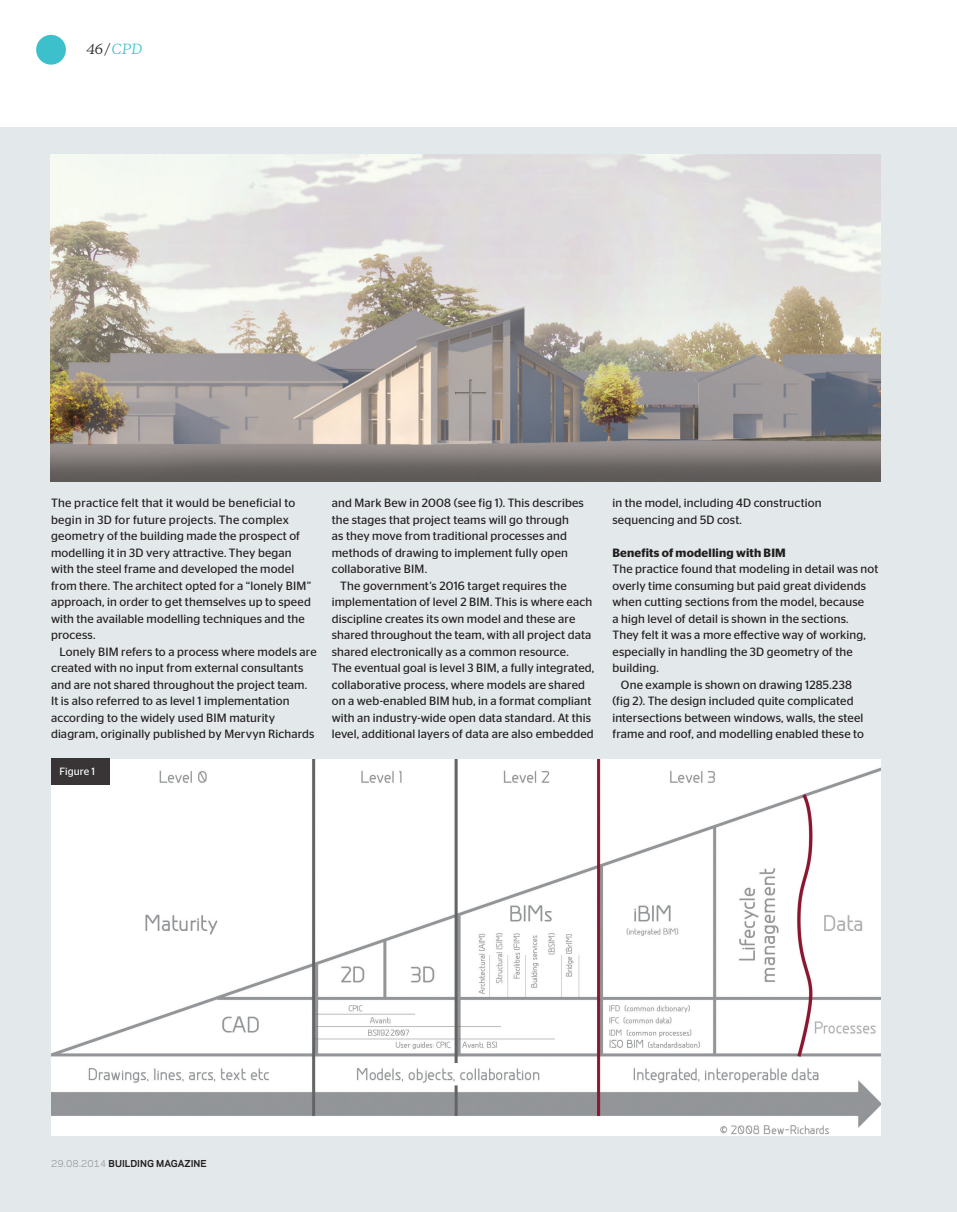
<style>
.page{position:relative;width:957px;height:1212px;background:#fff}
.page>*{position:absolute;margin:0;border:0;box-sizing:border-box;transform-origin:0 0}
.t1{font:italic 13.2px "Copernicus";color:#231f20}
.CPD_box_copy{font:12px/16.5px "Stag Sans";letter-spacing:.01em;color:#231f20}
.CPD_box_copy-2{font:600 12px "Stag Sans";letter-spacing:.015em;color:#231f20}
.t2{font:10.5px "Stag Sans";color:#fff}
.t3{font:700 9px "Galaxie Polaris";color:#231f20}
.s1{color:#3bc0cc}
.s2{font-weight:400;color:#939598}
</style>
<div class="page">
<div style="left:36px;top:35px;width:30px;height:30px;background:#3bc0cc;border-radius:50%"></div>
<div style="left:0;top:128px;width:957px;height:1084px;background:#e3e8ea"></div>
<img style="left:51px;top:759px;width:829px;height:376px">
<img style="left:50px;top:155px;width:830px;height:326px">
<div style="left:51px;top:758px;width:58px;height:26px;background:#393536"></div>
<p class="t1" style="left:86px;top:41px;width:57px">46 / <span class="s1">CPD</span></p>
<p class="CPD_box_copy" style="left:51px;top:495px;width:261px">The practice felt that it would be beneficial to begin in 3D for future projects. The complex geometry of the building made the prospect of modelling it in 3D very attractive. They began with the steel frame and developed the model from there. The architect opted for a “lonely BIM” approach, in order to get themselves up to speed with the available modelling techniques and the process.</p>
<p class="CPD_box_copy" style="left:51px;top:643px;width:267px;text-indent:9px">Lonely BIM refers to a process where models are created with no input from external consultants and are not shared throughout the project team.<br>It is also referred to as level 1 implementation according to the widely used BIM maturity diagram, originally published by Mervyn Richards</p>
<p class="t2" style="left:60px;top:765px;width:37px">Figure 1</p>
<p class="CPD_box_copy" style="left:332px;top:495px;width:254px">and Mark Bew in 2008 (see fig 1). This describes the stages that project teams will go through<br>as they move from traditional processes and methods of drawing to implement fully open collaborative BIM.</p>
<p class="CPD_box_copy" style="left:332px;top:577px;width:262px;text-indent:9px">The government’s 2016 target requires the implementation of level 2 BIM. This is where each discipline creates its own model and these are shared throughout the team, with all project data shared electronically as a common resource.</p>
<p class="CPD_box_copy" style="left:332px;top:660px;width:264px">The eventual goal is level 3 BIM, a fully integrated, collaborative process, where models are shared on a web-enabled BIM hub, in a format compliant with an industry-wide open data standard. At this level, additional layers of data are also embedded</p>
<p class="CPD_box_copy" style="left:612px;top:495px;width:210px">in the model, including 4D construction sequencing and 5D cost.</p>
<p class="CPD_box_copy-2" style="left:612px;top:545px;width:175px">Benefits of modelling with BIM</p>
<p class="CPD_box_copy" style="left:612px;top:561px;width:267px">The practice found that modeling in detail was not overly time consuming but paid great dividends when cutting sections from the model, because<br>a high level of detail is shown in the sections.<br>They felt it was a more effective way of working, especially in handling the 3D geometry of the building.</p>
<p class="CPD_box_copy" style="left:612px;top:676px;width:253px;text-indent:9px">One example is shown on drawing 1285.238 (fig 2). The design included quite complicated intersections between windows, walls, the steel frame and roof, and modelling enabled these to</p>
<p class="t3" style="left:51px;top:1157px;width:157px"><span class="s2">29.08.2014</span> BUILDING MAGAZINE</p>
</div>
